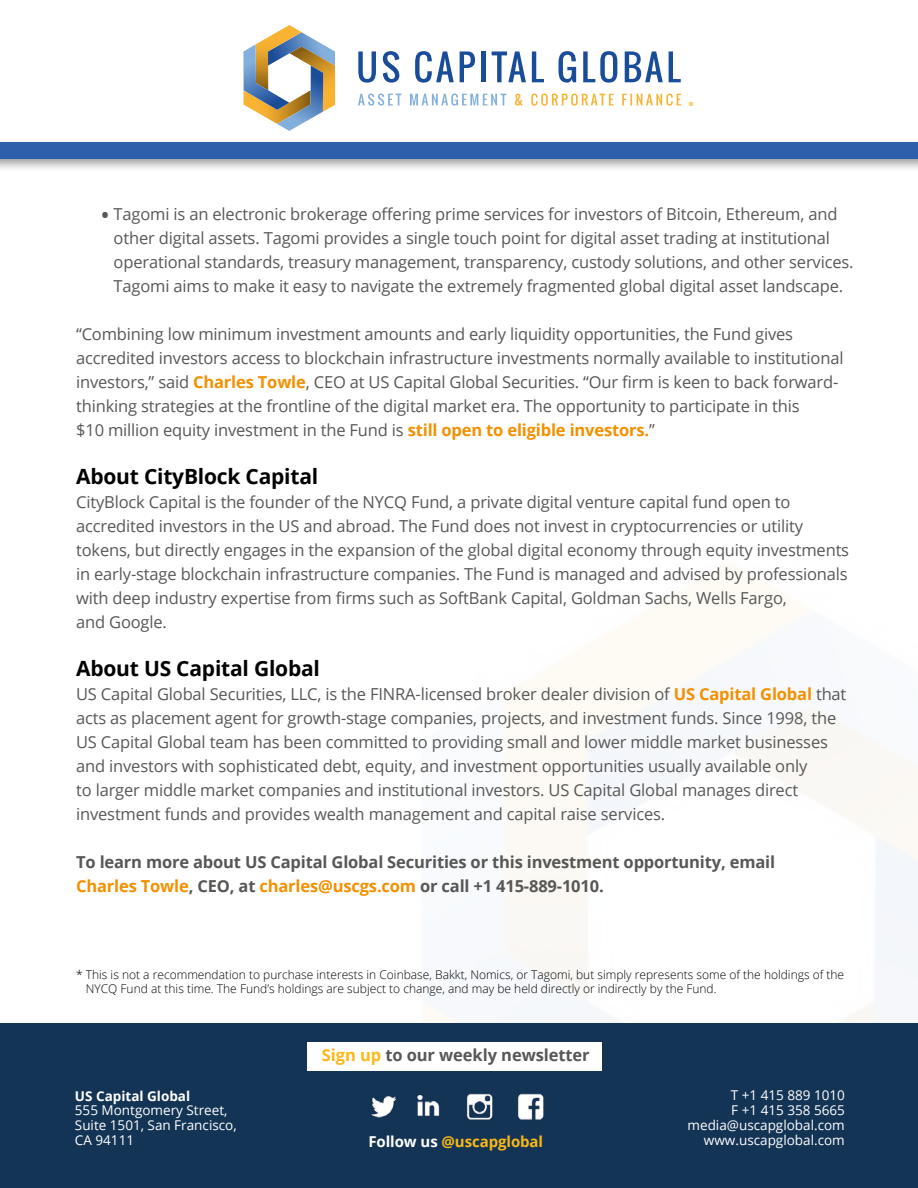
<style>
.page{position:relative;width:918px;height:1188px;background:#fff}
.page>*{position:absolute;margin:0;border:0;box-sizing:border-box;transform-origin:0 0}
.t1{font:700 21px "Open Sans";letter-spacing:-.01em;color:#000}
.t2{font:16.5px/24px "Open Sans";letter-spacing:-.01em;color:#575756}
.t3{font:700 16.5px/24px "Open Sans";letter-spacing:-.01em;color:#575756}
.t4{font:700 15px "Open Sans";letter-spacing:-.005em;color:#f9b818}
.t5{font:13.5px/15px "Open Sans";color:#fff;text-align:right}
.t6{font:700 13.5px "Open Sans";color:#fff}
.t7{font:300 12px/14.4px "Open Sans";color:#000}
.t8{font:700 6px "Oswald";color:#f9b818}
.s1{font-weight:700;font-size:19.5px}
.s2{font-weight:700;color:#f39000}
.s3{color:#f39000}
.s4{color:#f9b818}
.s5{color:#fff}
</style>
<div class="page">
<img style="left:315px;top:573px;width:603px;height:451px">
<div style="left:0;top:138px;width:918px;height:34px;background:#000;opacity:.4"></div>
<div style="left:0;top:143px;width:918px;height:16px;background:#2c60aa"></div>
<svg style="left:243px;top:25px;width:92px;height:106px"></svg>
<svg style="left:358px;top:51px;width:18px;height:32px"></svg>
<svg style="left:383px;top:51px;width:16px;height:32px"></svg>
<svg style="left:415px;top:51px;width:39px;height:32px"></svg>
<svg style="left:460px;top:51px;width:15px;height:31px"></svg>
<div style="left:481px;top:51px;width:5px;height:31px;background:#1a4d99"></div>
<svg style="left:492px;top:51px;width:34px;height:31px"></svg>
<svg style="left:532px;top:51px;width:12px;height:31px"></svg>
<svg style="left:559px;top:51px;width:17px;height:32px"></svg>
<svg style="left:583px;top:51px;width:34px;height:32px"></svg>
<svg style="left:625px;top:51px;width:38px;height:31px"></svg>
<svg style="left:669px;top:51px;width:12px;height:31px"></svg>
<svg style="left:358px;top:94px;width:44px;height:12px"></svg>
<svg style="left:410px;top:94px;width:96px;height:12px"></svg>
<svg style="left:515px;top:94px;width:7px;height:12px"></svg>
<svg style="left:531px;top:94px;width:83px;height:12px"></svg>
<svg style="left:622px;top:94px;width:59px;height:12px"></svg>
<div style="left:0;top:1024px;width:918px;height:164px;background:#143455"></div>
<img style="left:371px;top:1093px;width:173px;height:27px">
<div style="left:307px;top:1043px;width:295px;height:28px;background:#fff"></div>
<p class="t8" style="left:689px;top:99px;width:6px">®</p>
<p class="t2" style="left:114px;top:202px;width:742px;text-indent:-12px"><span class="s1">•</span> Tagomi is an electronic brokerage offering prime services for investors of Bitcoin, Ethereum, and other digital assets. Tagomi provides a single touch point for digital asset trading at institutional operational standards, treasury management, transparency, custody solutions, and other services.<br>Tagomi aims to make it easy to navigate the extremely fragmented global digital asset landscape.</p>
<p class="t2" style="left:76px;top:322px;width:769px">“Combining low minimum investment amounts and early liquidity opportunities, the Fund gives accredited investors access to blockchain infrastructure investments normally available to institutional investors,” said <span class="s2">Charles Towle</span>, CEO at US Capital Global Securities. “Our firm is keen to back forward&shy;thinking strategies at the frontline of the digital market era. The opportunity to participate in this<br>$10 million equity investment in the Fund is <span class="s2">still open to eligible investors.</span>”</p>
<p class="t1" style="left:76px;top:462px;width:244px">About CityBlock Capital</p>
<p class="t2" style="left:76px;top:490px;width:775px">CityBlock Capital is the founder of the NYCQ Fund, a private digital venture capital fund open to accredited investors in the US and abroad. The Fund does not invest in cryptocurrencies or utility tokens, but directly engages in the expansion of the global digital economy through equity investments in early-stage blockchain infrastructure companies. The Fund is managed and advised by professionals with deep industry expertise from firms such as SoftBank Capital, Goldman Sachs, Wells Fargo,<br>and Google.</p>
<p class="t1" style="left:76px;top:654px;width:245px">About US Capital Global</p>
<p class="t2" style="left:76px;top:682px;width:772px">US Capital Global Securities, LLC, is the FINRA-licensed broker dealer division of <span class="s2">US Capital Global</span> that acts as placement agent for growth-stage companies, projects, and investment funds. Since 1998, the US Capital Global team has been committed to providing small and lower middle market businesses and investors with sophisticated debt, equity, and investment opportunities usually available only<br>to larger middle market companies and institutional investors. US Capital Global manages direct investment funds and provides wealth management and capital raise services.</p>
<p class="t3" style="left:76px;top:850px;width:701px">To learn more about US Capital Global Securities or this investment opportunity, email<br><span class="s3">Charles Towle</span>, CEO, at <span class="s3">charles@uscgs.com</span> or call +1 415-889-1010.</p>
<p class="t7" style="left:86px;top:967px;width:760px;text-indent:-10px">* This is not a recommendation to purchase interests in Coinbase, Bakkt, Nomics, or Tagomi, but simply represents some of the holdings of the<br>NYCQ Fund at this time. The Fund’s holdings are subject to change, and may be held directly or indirectly by the Fund.</p>
<p class="t6" style="left:75px;top:1086px;width:117px">US Capital Global</p>
<p class="t5" style="left:75px;top:1103px;width:163px;text-align:left">555 Montgomery Street,<br>Suite 1501, San Francisco,<br>CA 94111</p>
<p class="t3" style="left:322px;top:1043px;width:269px"><span class="s4">Sign up</span> to our weekly newsletter</p>
<p class="t4" style="left:368px;top:1131px;width:176px"><span class="s5">Follow us</span> @uscapglobal</p>
<p class="t5" style="left:688px;top:1087px;width:159px">T +1 415 889 1010<br>F +1 415 358 5665 media@uscapglobal.com www.uscapglobal.com</p>
</div>
